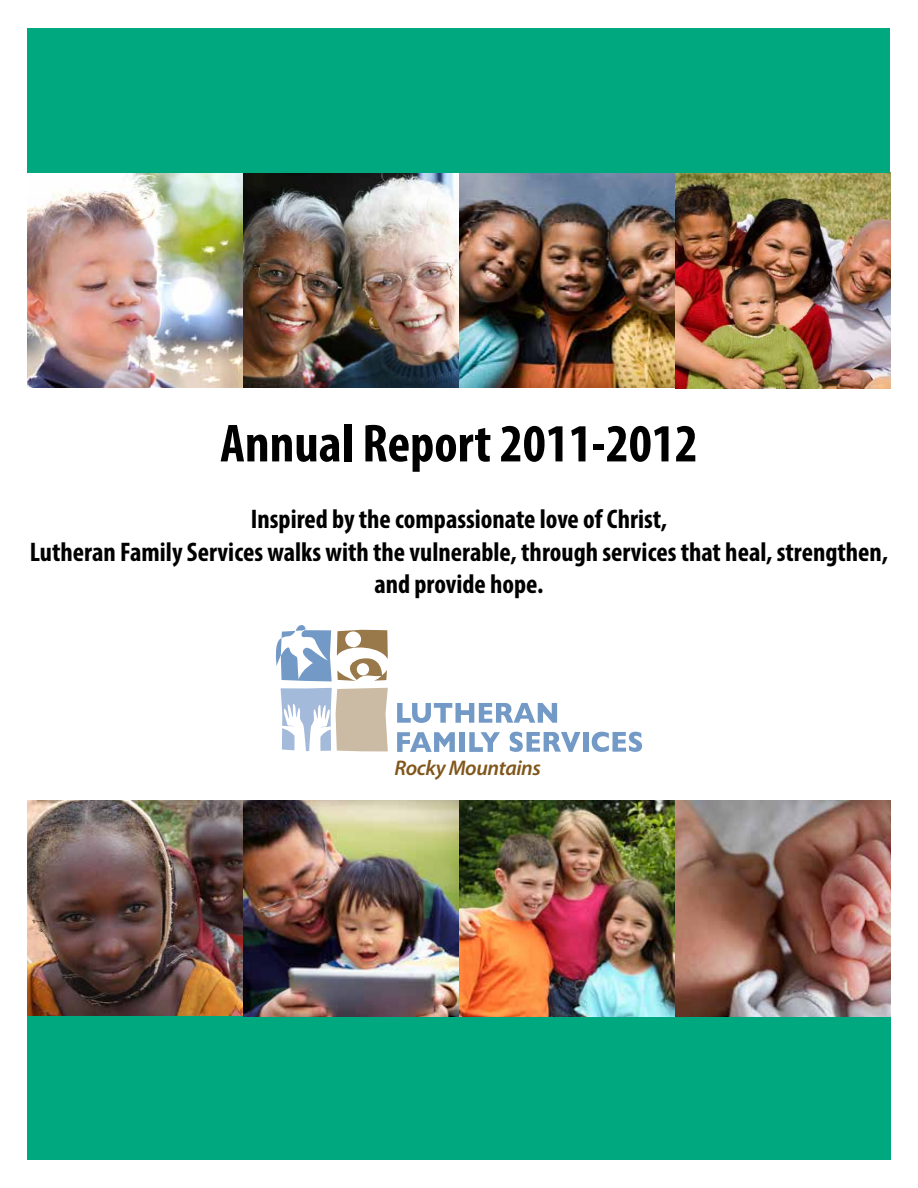
<style>
.page{position:relative;width:918px;height:1188px;background:#fff}
.page>*{position:absolute;margin:0;border:0;box-sizing:border-box;transform-origin:0 0}
.t1{font:700 condensed 54px "Myriad Pro";color:#000}
.t2{font:700 condensed 27px/32.4px "Myriad Pro";color:#000;text-align:center}
.t3{font:italic 600 21.15px "Myriad Pro";letter-spacing:-.02em;color:#80561b}
</style>
<div class="page">
<svg style="left:397px;top:703px;width:160px;height:20px"></svg>
<svg style="left:397px;top:732px;width:58px;height:20px"></svg>
<div style="left:459px;top:732px;width:6px;height:20px;background:#7399c6"></div>
<svg style="left:469px;top:732px;width:31px;height:20px"></svg>
<svg style="left:510px;top:732px;width:70px;height:20px"></svg>
<div style="left:583px;top:732px;width:5px;height:20px;background:#7399c6"></div>
<svg style="left:592px;top:732px;width:50px;height:20px"></svg>
<svg style="left:281px;top:688px;width:107px;height:63px"></svg>
<svg style="left:276px;top:625px;width:112px;height:56px"></svg>
<img style="left:27px;top:172px;width:864px;height:216px">
<img style="left:27px;top:800px;width:864px;height:216px">
<div style="left:28px;top:28px;width:862px;height:144px;background:#00a880"></div>
<div style="left:28px;top:1016px;width:863px;height:144px;background:#00a880"></div>
<h1 class="t1" style="left:220px;top:410px;width:479px">Annual Report 2011-2012</h1>
<p class="t2" style="left:30px;top:503px;width:860px">Inspired by the compassionate love of Christ,<br>Lutheran Family Services walks with the vulnerable, through services that heal, strengthen, and provide hope.</p>
<p class="t3" style="left:395px;top:755px;width:148px">Rocky Mountains</p>
</div>
